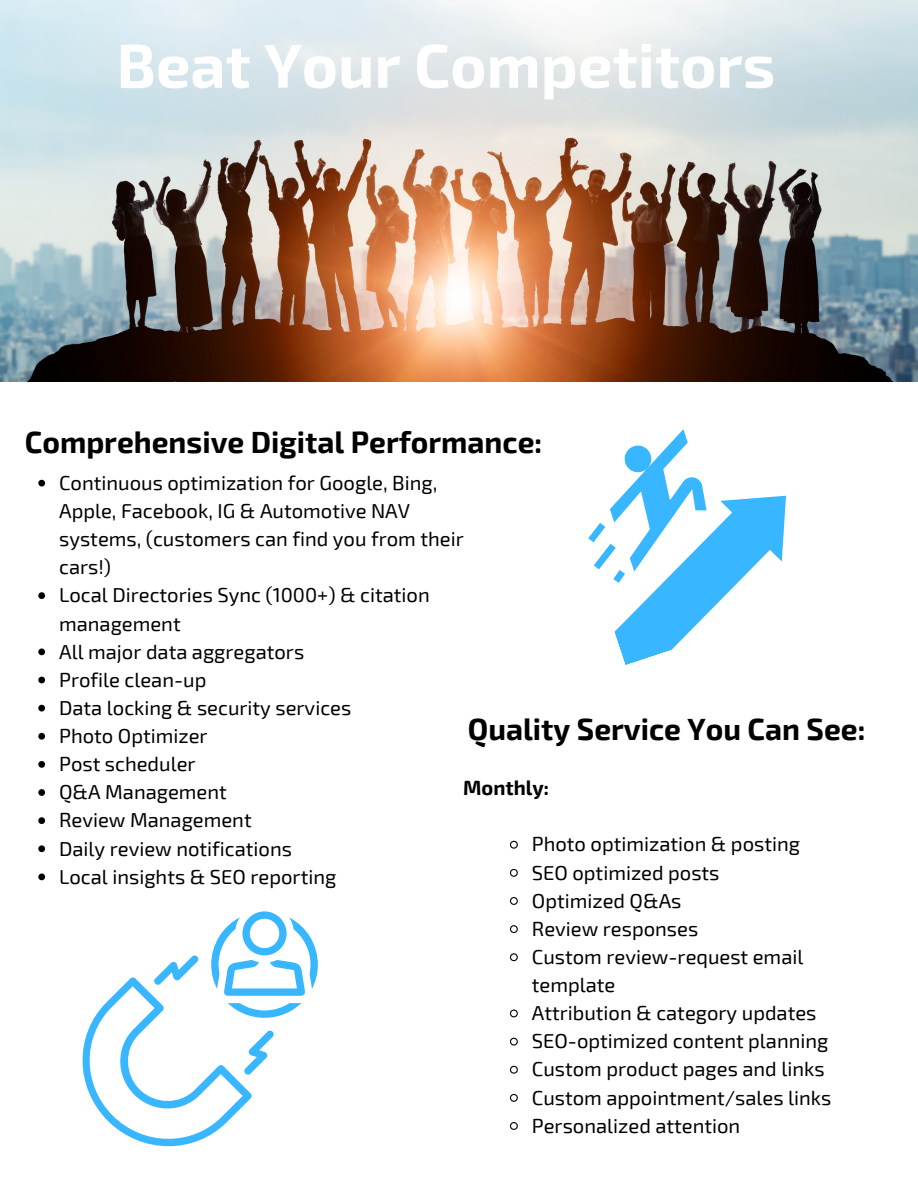
<style>
.page{position:relative;width:918px;height:1188px;background:#fff}
.page>*{position:absolute;margin:0;border:0;box-sizing:border-box;transform-origin:0 0}
.t1{font:700 61.8px "Exo 2";color:#fff}
.t2{font:700 30px "Exo 2";color:#000}
.t3{font:20.25px/28.2px "Exo 2";color:#000}
.t4{font:700 20.25px "Exo 2";color:#000}
</style>
<div class="page">
<img style="left:0;top:0;width:918px;height:381px">
<svg style="left:82px;top:911px;width:236px;height:236px"></svg>
<svg style="left:588px;top:429px;width:198px;height:236px"></svg>
<svg style="left:38px;top:480px;width:7px;height:7px"></svg>
<svg style="left:38px;top:592px;width:7px;height:7px"></svg>
<svg style="left:38px;top:649px;width:7px;height:6px"></svg>
<svg style="left:38px;top:677px;width:7px;height:6px"></svg>
<svg style="left:38px;top:705px;width:7px;height:7px"></svg>
<svg style="left:38px;top:733px;width:7px;height:7px"></svg>
<svg style="left:38px;top:761px;width:7px;height:7px"></svg>
<svg style="left:38px;top:789px;width:7px;height:7px"></svg>
<svg style="left:38px;top:817px;width:7px;height:7px"></svg>
<svg style="left:38px;top:845px;width:7px;height:7px"></svg>
<svg style="left:38px;top:874px;width:7px;height:6px"></svg>
<svg style="left:509px;top:840px;width:9px;height:9px"></svg>
<svg style="left:510px;top:868px;width:8px;height:9px"></svg>
<svg style="left:510px;top:897px;width:8px;height:8px"></svg>
<svg style="left:510px;top:925px;width:8px;height:8px"></svg>
<svg style="left:510px;top:953px;width:8px;height:9px"></svg>
<svg style="left:509px;top:1009px;width:9px;height:9px"></svg>
<svg style="left:509px;top:1037px;width:9px;height:9px"></svg>
<svg style="left:509px;top:1065px;width:9px;height:9px"></svg>
<svg style="left:510px;top:1093px;width:8px;height:9px"></svg>
<svg style="left:510px;top:1122px;width:8px;height:8px"></svg>
<p class="t1" style="left:117px;top:25px;width:660px">Beat Your Competitors</p>
<p class="t2" style="left:25px;top:422px;width:519px">Comprehensive Digital Performance:</p>
<p class="t3" style="left:59px;top:468px;width:406px">Continuous optimization for Google, Bing,<br>Apple, Facebook, IG &amp; Automotive NAV systems, (customers can find you from their cars!)</p>
<p class="t3" style="left:59px;top:580px;width:372px">Local Directories Sync (1000+) &amp; citation management</p>
<p class="t3" style="left:59px;top:636px;width:247px">All major data aggregators</p>
<p class="t3" style="left:59px;top:665px;width:149px">Profile clean-up</p>
<p class="t3" style="left:59px;top:693px;width:294px">Data locking &amp; security services</p>
<p class="t3" style="left:59px;top:721px;width:150px">Photo Optimizer</p>
<p class="t3" style="left:59px;top:749px;width:138px">Post scheduler</p>
<p class="t3" style="left:59px;top:777px;width:169px">Q&amp;A Management</p>
<p class="t3" style="left:59px;top:805px;width:194px">Review Management</p>
<p class="t3" style="left:59px;top:833px;width:234px">Daily review notifications</p>
<p class="t3" style="left:59px;top:861px;width:279px">Local insights &amp; SEO reporting</p>
<p class="t2" style="left:468px;top:709px;width:399px">Quality Service You Can See:</p>
<p class="t4" style="left:463px;top:775px;width:87px">Monthly:</p>
<p class="t3" style="left:532px;top:829px;width:270px">Photo optimization &amp; posting</p>
<p class="t3" style="left:532px;top:857px;width:189px">SEO optimized posts</p>
<p class="t3" style="left:532px;top:886px;width:151px">Optimized Q&amp;As</p>
<p class="t3" style="left:532px;top:914px;width:168px">Review responses</p>
<p class="t3" style="left:532px;top:942px;width:273px">Custom review-request email template</p>
<p class="t3" style="left:532px;top:998px;width:286px">Attribution &amp; category updates</p>
<p class="t3" style="left:532px;top:1026px;width:298px">SEO-optimized content planning</p>
<p class="t3" style="left:532px;top:1054px;width:294px">Custom product pages and links</p>
<p class="t3" style="left:532px;top:1082px;width:301px">Custom appointment/sales links</p>
<p class="t3" style="left:532px;top:1111px;width:210px">Personalized attention</p>
</div>
